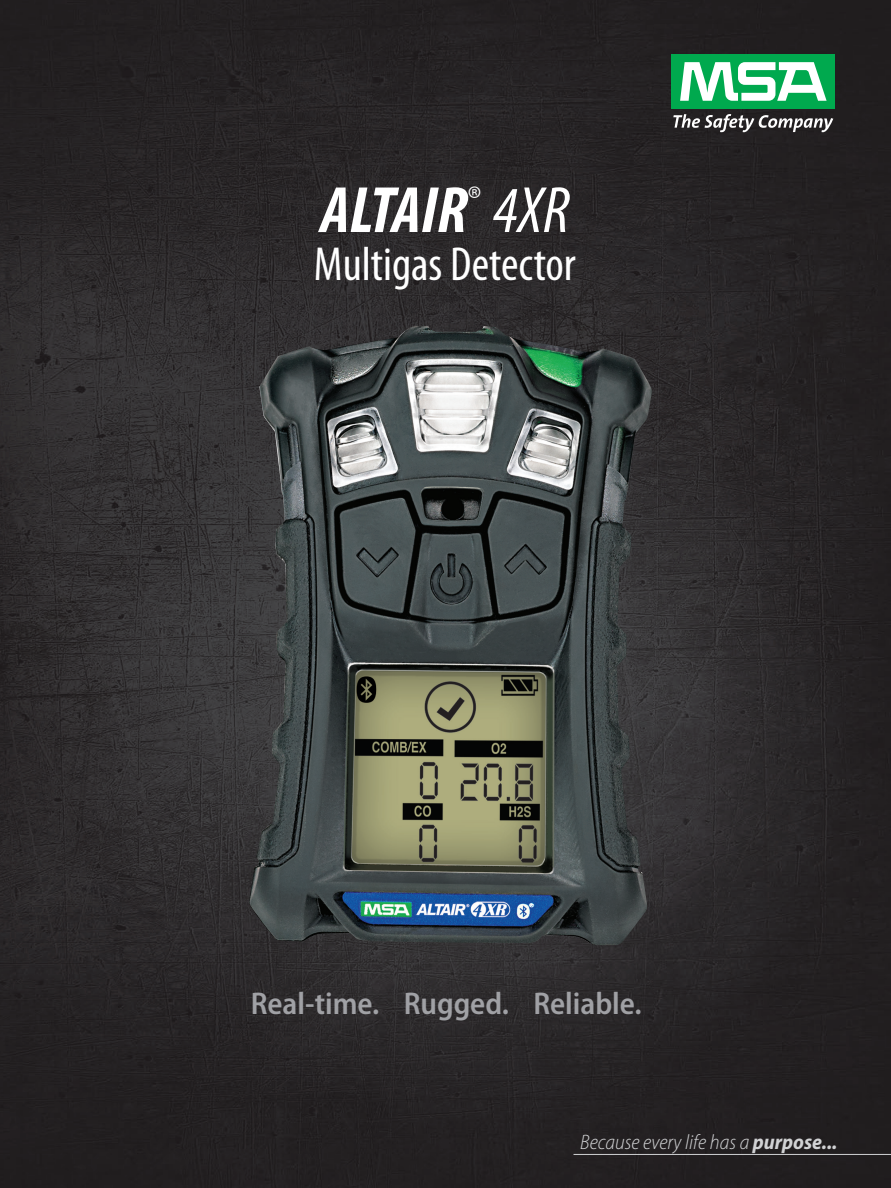
<style>
.page{position:relative;width:891px;height:1188px;background:#fff}
.page>*{position:absolute;margin:0;border:0;box-sizing:border-box;transform-origin:0 0}
.t1{font:italic 700 condensed 66px "Myriad Pro";color:#fff}
.t2{font:condensed 48px "Myriad Pro";color:#fff}
.t3{font:600 semi-condensed 31.5px "Myriad Pro";color:#a0a1a5}
.Footer_Text{font:italic 300 semi-condensed 21px "Myriad Pro";color:#d1d2d4}
.s1{font-weight:400}
.s2{font-weight:700}
</style>
<div class="page">
<img style="left:0;top:0;width:891px;height:1188px">
<img style="left:249px;top:326px;width:403px;height:620px">
<div style="left:672px;top:54px;width:163px;height:55px;background:#00a94e"></div>
<svg style="left:680px;top:62px;width:147px;height:39px"></svg>
<svg style="left:673px;top:114px;width:160px;height:18px"></svg>
<hr style="left:574px;top:1154px;width:317px;height:1px;background:#d1d2d4">
<p class="t1" style="left:320px;top:169px;width:251px">ALTAIR<sup>®</sup> <span class="s1">4XR</span></p>
<p class="t2" style="left:314px;top:235px;width:263px">Multigas Detector</p>
<p class="t3" style="left:251px;top:984px;width:393px">Real-time. Rugged. Reliable.</p>
<p class="Footer_Text" style="left:580px;top:1129px;width:259px">Because every life has a <span class="s2">purpose...</span></p>
</div>
